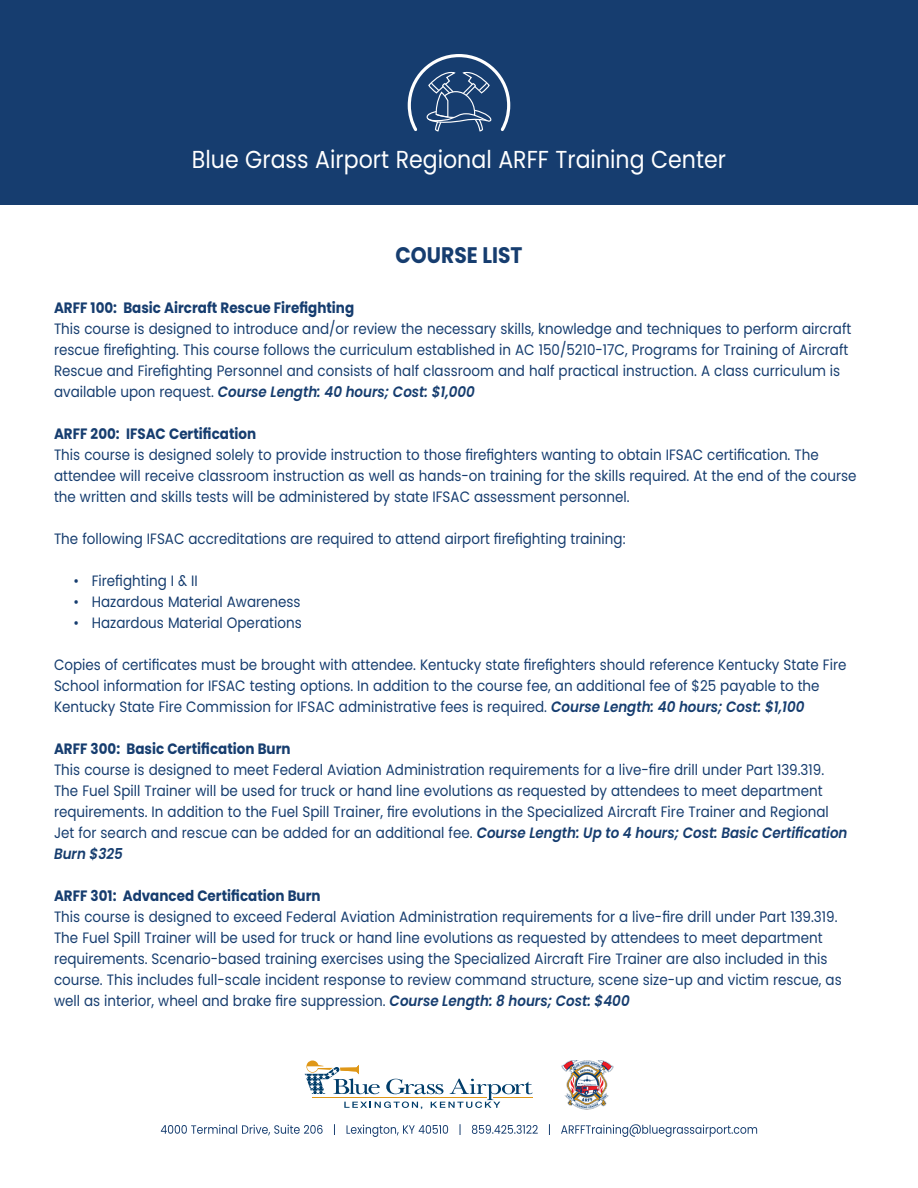
<style>
.page{position:relative;width:918px;height:1188px;background:#fff}
.page>*{position:absolute;margin:0;border:0;box-sizing:border-box;transform-origin:0 0}
.t1{font:24.6px "Poppins";color:#fff;scale:.9 1}
.t2{font:700 22.5px "Poppins";color:#163d6f;scale:.9 1}
.t3{font:15px/21px "Poppins";color:#163d6f;scale:.9 1}
.t4{font:700 15px "Poppins";color:#163d6f;scale:.9 1}
.t5{font:italic 600 15px/21px "Poppins";color:#163d6f;scale:.9 1}
.s1{font-weight:600;font-style:italic}
.s2{font-weight:400;font-style:normal}
</style>
<div class="page">
<div style="left:0;top:0;width:918px;height:204px;background:#163d6f"></div>
<svg style="left:407px;top:54px;width:104px;height:78px"></svg>
<svg style="left:161px;top:1124px;width:596px;height:13px"></svg>
<img style="left:562px;top:1060px;width:51px;height:49px">
<svg style="left:305px;top:1061px;width:228px;height:48px"></svg>
<p class="t1" style="left:192px;top:145px;width:595px">Blue Grass Airport Regional ARFF Training Center</p>
<p class="t2" style="left:396px;top:242px;width:143px">COURSE LIST</p>
<p class="t4" style="left:54px;top:299px;width:335px">ARFF 100: Basic Aircraft Rescue Firefighting</p>
<p class="t3" style="left:54px;top:319px;width:887px">This course is designed to introduce and/or review the necessary skills, knowledge and techniques to perform aircraft rescue firefighting. This course follows the curriculum established in AC 150/5210-17C, Programs for Training of Aircraft Rescue and Firefighting Personnel and consists of half classroom and half practical instruction. A class curriculum is available upon request. <span class="s1">Course Length: 40 hours; Cost: $1,000</span></p>
<p class="t4" style="left:54px;top:425px;width:226px">ARFF 200: IFSAC Certification</p>
<p class="t3" style="left:54px;top:445px;width:893px">This course is designed solely to provide instruction to those firefighters wanting to obtain IFSAC certification. The attendee will receive classroom instruction as well as hands-on training for the skills required. At the end of the course the written and skills tests will be administered by state IFSAC assessment personnel.</p>
<p class="t3" style="left:54px;top:529px;width:637px">The following IFSAC accreditations are required to attend airport firefighting training:</p>
<p class="t3" style="left:73px;top:571px;width:140px">• Firefighting I &amp; II</p>
<p class="t3" style="left:73px;top:592px;width:254px">• Hazardous Material Awareness</p>
<p class="t3" style="left:73px;top:613px;width:255px">• Hazardous Material Operations</p>
<p class="t3" style="left:54px;top:655px;width:882px">Copies of certificates must be brought with attendee. Kentucky state firefighters should reference Kentucky State Fire<br>School information for IFSAC testing options. In addition to the course fee, an additional fee of $25 payable to the<br>Kentucky State Fire Commission for IFSAC administrative fees is required. <span class="s1">Course Length: 40 hours; Cost: $1,100</span></p>
<p class="t4" style="left:54px;top:740px;width:264px">ARFF 300: Basic Certification Burn</p>
<p class="t3" style="left:54px;top:760px;width:863px">This course is designed to meet Federal Aviation Administration requirements for a live-fire drill under Part 139.319.<br>The Fuel Spill Trainer will be used for truck or hand line evolutions as requested by attendees to meet department requirements. In addition to the Fuel Spill Trainer, fire evolutions in the Specialized Aircraft Fire Trainer and Regional</p>
<p class="t5" style="left:54px;top:823px;width:883px"><span class="s2">Jet for search and rescue can be added for an additional fee.</span> Course Length: Up to 4 hours; Cost: Basic Certification<br>Burn $325</p>
<p class="t4" style="left:54px;top:887px;width:298px">ARFF 301: Advanced Certification Burn</p>
<p class="t3" style="left:54px;top:907px;width:877px">This course is designed to exceed Federal Aviation Administration requirements for a live-fire drill under Part 139.319.<br>The Fuel Spill Trainer will be used for truck or hand line evolutions as requested by attendees to meet department requirements. Scenario-based training exercises using the Specialized Aircraft Fire Trainer are also included in this course. This includes full-scale incident response to review command structure, scene size-up and victim rescue, as well as interior, wheel and brake fire suppression. <span class="s1">Course Length: 8 hours; Cost: $400</span></p>
</div>
